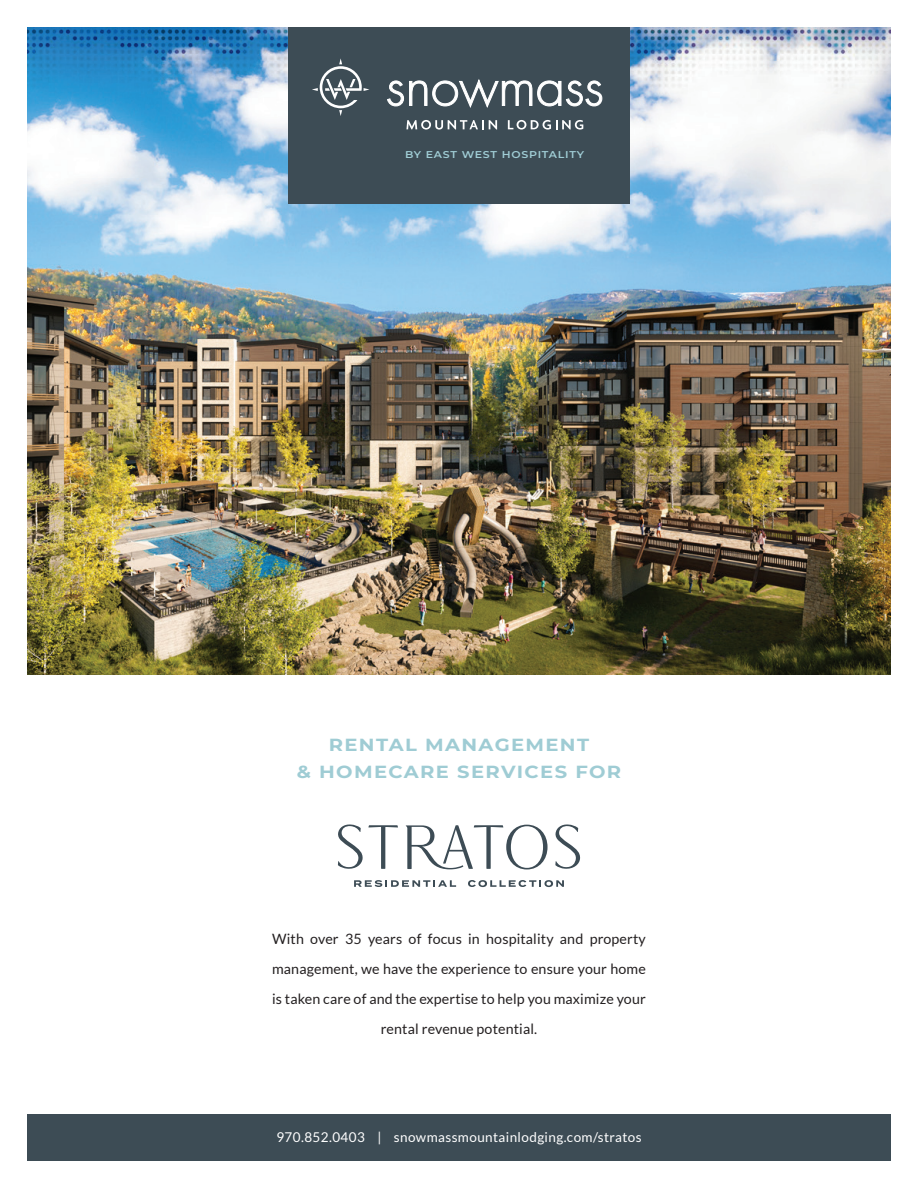
<style>
.page{position:relative;width:918px;height:1188px;background:#fff}
.page>*{position:absolute;margin:0;border:0;box-sizing:border-box;transform-origin:0 0}
.t1{font:700 17.55px/27px "Montserrat";letter-spacing:.07em;color:#9fccd4;text-align:center;scale:1.11 1}
.t2{font:14.25px/30px "Lato";letter-spacing:.01em;color:#231f20;text-align:center}
.t3{font:13.5px "Lato";letter-spacing:.03em;color:#fff}
.t4{font:600 9.9px "Montserrat";letter-spacing:.07em;color:#9fccd4;scale:1.11 1}
</style>
<div class="page">
<img style="left:27px;top:105px;width:864px;height:570px">
<img style="left:27px;top:27px;width:864px;height:78px">
<div style="left:27px;top:1115px;width:864px;height:46px;background:#3d4c55"></div>
<div style="left:288px;top:27px;width:342px;height:176px;background:#3d4c55"></div>
<svg style="left:406px;top:120px;width:91px;height:10px"></svg>
<svg style="left:508px;top:120px;width:75px;height:10px"></svg>
<svg style="left:312px;top:58px;width:58px;height:58px"></svg>
<svg style="left:387px;top:79px;width:215px;height:29px"></svg>
<svg style="left:555px;top:824px;width:25px;height:45px"></svg>
<svg style="left:338px;top:824px;width:60px;height:45px"></svg>
<svg style="left:406px;top:825px;width:142px;height:44px"></svg>
<svg style="left:354px;top:880px;width:102px;height:7px"></svg>
<svg style="left:468px;top:880px;width:96px;height:7px"></svg>
<p class="t4" style="left:405px;top:148px;width:163px">BY EAST WEST HOSPITALITY</p>
<p class="t1" style="left:297px;top:731px;width:294px">RENTAL MANAGEMENT<br>&amp; HOMECARE SERVICES FOR</p>
<p class="t2" style="left:272px;top:924px;width:375px">With over 35 years of focus in hospitality and property management, we have the experience to ensure your home is taken care of and the expertise to help you maximize your rental revenue potential.</p>
<p class="t3" style="left:276px;top:1130px;width:367px">970.852.0403 | snowmassmountainlodging.com/stratos</p>
</div>
